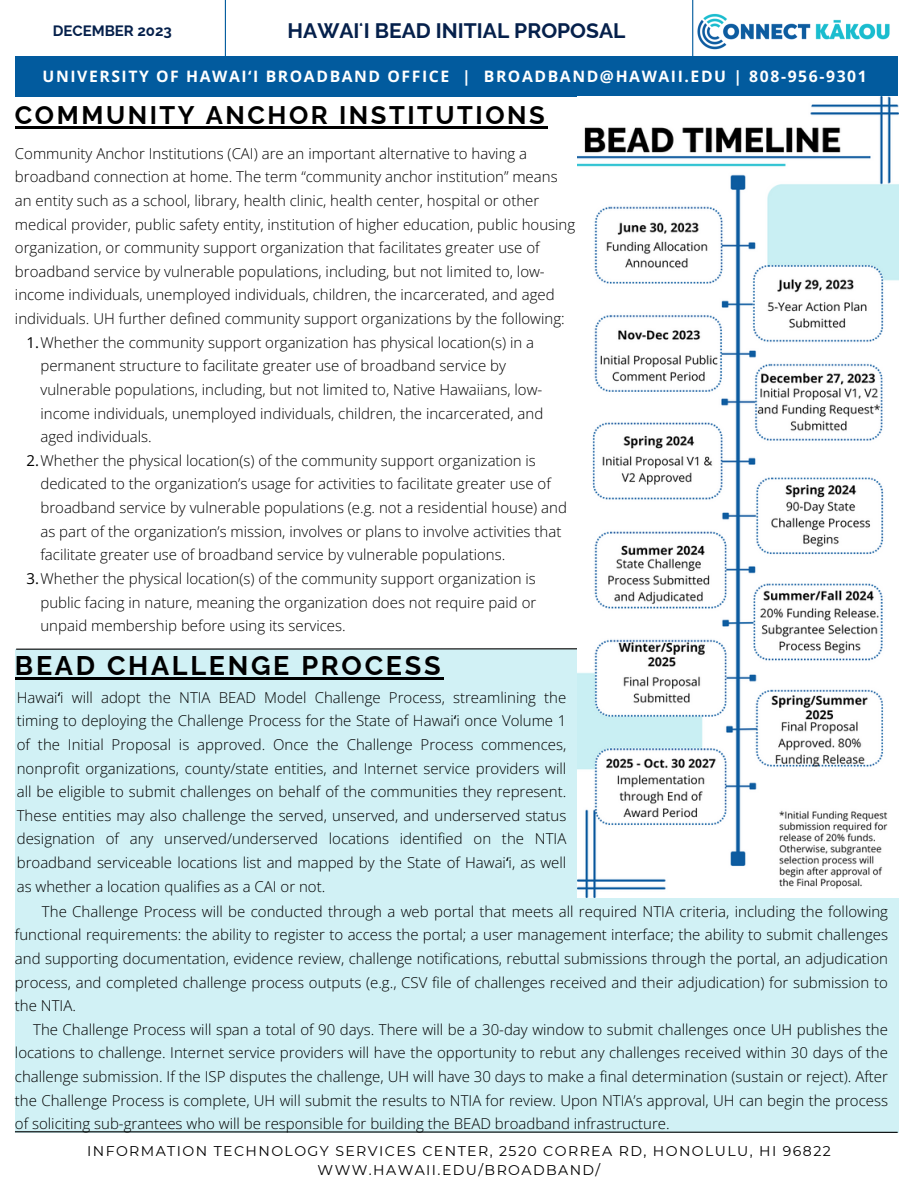
<style>
.page{position:relative;width:918px;height:1188px;background:#fff}
.page>*{position:absolute;margin:0;border:0;box-sizing:border-box;transform-origin:0 0}
.t1{font:700 27px "Raleway";letter-spacing:.1em;color:#000}
.t2{font:700 25.5px "Raleway";letter-spacing:.1em;color:#000}
.t3{font:700 21px "Raleway";color:#05204b}
.t4{font:700 15.75px "Open Sans";letter-spacing:.1em;color:#fff}
.t5{font:300 15px/23.7px "Open Sans";color:#000;text-align:justify}
.t6{font:700 15px "Raleway";color:#05204b}
.t7{font:14.1px/19px "Montserrat";letter-spacing:.1em;color:#000;text-align:center}
.s1{font-family:"Noto Sans"}
.s2{font-weight:400}
.s3{font-family:"Noto Sans";font-weight:400}
</style>
<div class="page">
<div style="left:15px;top:650px;width:883px;height:483px;background:#d1f1f5"></div>
<svg style="left:15px;top:648px;width:562px;height:2px"></svg>
<div style="left:15px;top:56px;width:883px;height:40px;background:#025b9e"></div>
<hr style="left:225px;top:0;width:1px;height:57px;background:#025b9e">
<hr style="left:692px;top:0;width:1px;height:57px;background:#025b9e">
<svg style="left:15px;top:1131px;width:884px;height:2px;background:#5a686a"></svg>
<img style="left:693px;top:11px;width:197px;height:41px">
<hr style="left:15px;top:677px;width:428px;height:3px;background:#000">
<img style="left:578px;top:96px;width:320px;height:801px">
<hr style="left:15px;top:126px;width:532px;height:3px;background:#000">
<p class="t3" style="left:288px;top:19px;width:339px">HAWAIʻI BEAD INITIAL PROPOSAL</p>
<p class="t6" style="left:53px;top:22px;width:121px">DECEMBER 2023</p>
<p class="t4" style="left:43px;top:65px;width:826px">UNIVERSITY OF HAWAI<span class="s1">ʻ</span>I BROADBAND OFFICE | BROADBAND@HAWAII.EDU | 808-956-9301</p>
<p class="t2" style="left:15px;top:100px;width:531px">COMMUNITY ANCHOR INSTITUTIONS</p>
<p class="t5" style="left:15px;top:141px;width:562px;text-align:left">Community Anchor Institutions (CAI) are an important alternative to having a broadband connection at home. The term “community anchor institution” means an entity such as a school, library, health clinic, health center, hospital or other medical provider, public safety entity, institution of higher education, public housing organization, or community support organization that facilitates greater use of broadband service by vulnerable populations, including, but not limited to, low&shy;income individuals, unemployed individuals, children, the incarcerated, and aged individuals. UH further defined community support organizations by the following:</p>
<p class="t5" style="left:40px;top:330px;width:504px;text-align:left;text-indent:-14px"><span class="s2">1.</span>Whether the community support organization has physical location(s) in a permanent structure to facilitate greater use of broadband service by vulnerable populations, including, but not limited to, Native Hawaiians, low&shy;income individuals, unemployed individuals, children, the incarcerated, and aged individuals.</p>
<p class="t5" style="left:40px;top:448px;width:528px;text-align:left;text-indent:-14px"><span class="s2">2.</span>Whether the physical location(s) of the community support organization is dedicated to the organization’s usage for activities to facilitate greater use of broadband service by vulnerable populations (e.g. not a residential house) and as part of the organization’s mission, involves or plans to involve activities that facilitate greater use of broadband service by vulnerable populations.</p>
<p class="t5" style="left:40px;top:566px;width:497px;text-indent:-14px"><span class="s2">3.</span>Whether the physical location(s) of the community support organization is public facing in nature, meaning the organization does not require paid or unpaid membership before using its services.</p>
<p class="t1" style="left:15px;top:650px;width:427px">BEAD CHALLENGE PROCESS</p>
<p class="t5" style="left:17px;top:685px;width:551px">Hawai<span class="s3">ʻ</span>i will adopt the NTIA BEAD Model Challenge Process, streamlining the timing to deploying the Challenge Process for the State of Hawai<span class="s3">ʻ</span>i once Volume 1 of the Initial Proposal is approved. Once the Challenge Process commences, nonprofit organizations, county/state entities, and Internet service providers will all be eligible to submit challenges on behalf of the communities they represent.<br>These entities may also challenge the served, unserved, and underserved status designation of any unserved/underserved locations identified on the NTIA broadband serviceable locations list and mapped by the State of Hawai<span class="s3">ʻ</span>i, as well as whether a location qualifies as a CAI or not.</p>
<p class="t5" style="left:15px;top:899px;width:875px;text-indent:27px">The Challenge Process will be conducted through a web portal that meets all required NTIA criteria, including the following functional requirements: the ability to register to access the portal; a user management interface; the ability to submit challenges and supporting documentation, evidence review, challenge notifications, rebuttal submissions through the portal, an adjudication process, and completed challenge process outputs (e.g., CSV file of challenges received and their adjudication) for submission to the NTIA.</p>
<p class="t5" style="left:15px;top:1017px;width:875px;text-indent:18px">The Challenge Process will span a total of 90 days. There will be a 30-day window to submit challenges once UH publishes the locations to challenge. Internet service providers will have the opportunity to rebut any challenges received within 30 days of the challenge submission. If the ISP disputes the challenge, UH will have 30 days to make a final determination (sustain or reject). After the Challenge Process is complete, UH will submit the results to NTIA for review. Upon NTIA’s approval, UH can begin the process of soliciting sub-grantees who will be responsible for building the BEAD broadband infrastructure.</p>
<p class="t7" style="left:87px;top:1141px;width:745px">INFORMATION TECHNOLOGY SERVICES CENTER, 2520 CORREA RD, HONOLULU, HI 96822<br>WWW.HAWAII.EDU/BROADBAND/</p>
</div>
